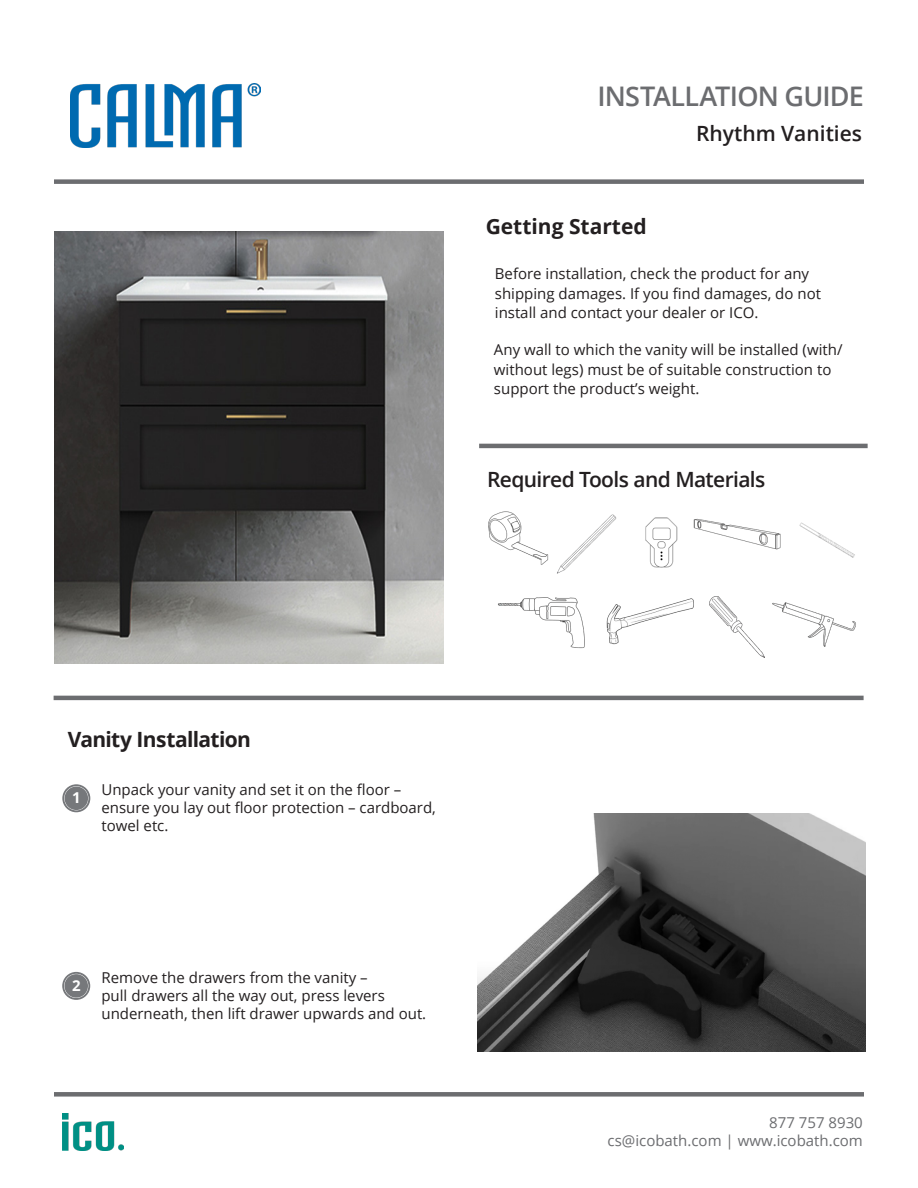
<style>
.page{position:relative;width:918px;height:1188px;background:#fff}
.page>*{position:absolute;margin:0;border:0;box-sizing:border-box;transform-origin:0 0}
.t1{font:600 27px "Open Sans";letter-spacing:-.03em;color:#6c6d70}
.t2{font:700 21px "Open Sans";letter-spacing:-.015em;color:#231f20}
.t3{font:600 21px "Open Sans";letter-spacing:-.025em;color:#231f20}
.t4{font:600 21px "Open Sans";color:#231f20}
.t5{font:15px/19.5px "Open Sans";color:#231f20}
.t6{font:15px "Open Sans";color:#6c6d70}
.t7{font:700 15px "Open Sans";color:#fff}
</style>
<div class="page">
<img style="left:71px;top:84px;width:190px;height:64px">
<img style="left:54px;top:232px;width:389px;height:432px">
<img style="left:63px;top:1114px;width:61px;height:37px">
<div style="left:54px;top:1092px;width:810px;height:5px;background:#6c6d70"></div>
<div style="left:54px;top:179px;width:810px;height:5px;background:#6c6d70"></div>
<hr style="left:479px;top:444px;width:389px;height:4px;background:#6c6d70">
<img style="left:772px;top:602px;width:84px;height:45px">
<img style="left:498px;top:597px;width:87px;height:52px">
<img style="left:693px;top:518px;width:88px;height:32px">
<img style="left:557px;top:514px;width:60px;height:60px">
<img style="left:488px;top:511px;width:61px;height:54px">
<img style="left:799px;top:522px;width:56px;height:36px">
<img style="left:606px;top:598px;width:88px;height:47px">
<img style="left:709px;top:596px;width:56px;height:61px">
<img style="left:645px;top:517px;width:33px;height:51px">
<hr style="left:54px;top:696px;width:810px;height:4px;background:#6c6d70">
<img style="left:477px;top:813px;width:389px;height:238px">
<div style="left:65px;top:787px;width:23px;height:23px;background:#76787b;border-radius:50%"></div>
<div style="left:62px;top:784px;width:28px;height:28px;border:2px solid #76787b;border-radius:50%"></div>
<div style="left:65px;top:974px;width:23px;height:24px;background:#76787b;border-radius:50%"></div>
<div style="left:62px;top:972px;width:28px;height:28px;border:2px solid #76787b;border-radius:50%"></div>
<p class="t1" style="left:597px;top:77px;width:268px">INSTALLATION GUIDE</p>
<p class="t2" style="left:486px;top:212px;width:163px">Getting Started</p>
<p class="t4" style="left:696px;top:119px;width:168px">Rhythm Vanities</p>
<p class="t5" style="left:495px;top:264px;width:328px">Before installation, check the product for any shipping damages. If you find damages, do not install and contact your dealer or ICO.</p>
<p class="t5" style="left:494px;top:340px;width:350px">Any wall to which the vanity will be installed (with/ without legs) must be of suitable construction to support the product’s weight.</p>
<p class="t3" style="left:487px;top:465px;width:280px">Required Tools and Materials</p>
<p class="t2" style="left:68px;top:725px;width:185px">Vanity Installation</p>
<p class="t7" style="left:72px;top:787px;width:10px">1</p>
<p class="t5" style="left:101px;top:781px;width:336px;line-height:18px">Unpack your vanity and set it on the floor – ensure you lay out floor protection – cardboard, towel etc.</p>
<p class="t7" style="left:72px;top:975px;width:10px">2</p>
<p class="t5" style="left:101px;top:969px;width:326px;line-height:18px">Remove the drawers from the vanity –<br>pull drawers all the way out, press levers underneath, then lift drawer upwards and out.</p>
<p class="t6" style="left:769px;top:1112px;width:95px">877 757 8930</p>
<p class="t6" style="left:608px;top:1130px;width:257px">cs@icobath.com | www.icobath.com</p>
</div>
